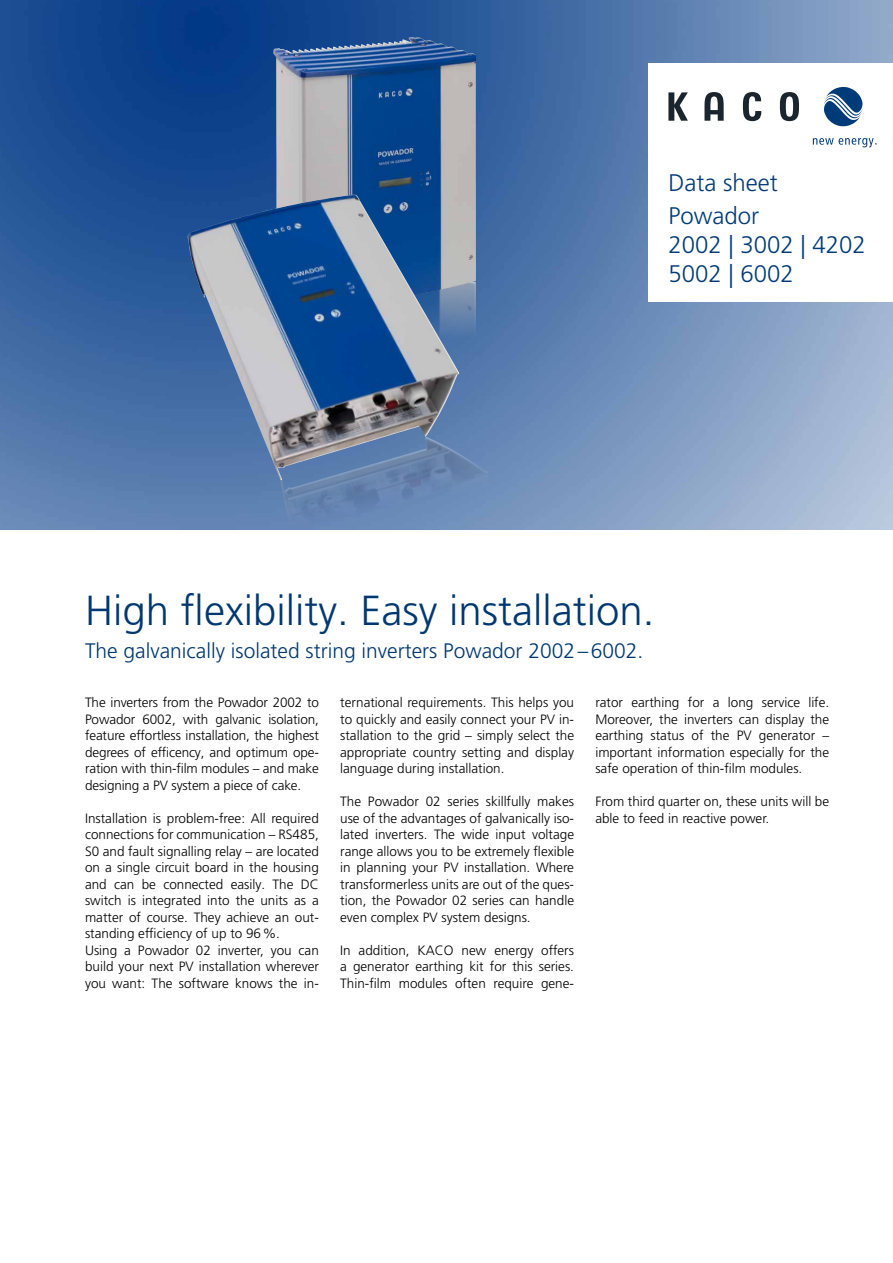
<style>
.page{position:relative;width:893px;height:1263px;background:#fff}
.page>*{position:absolute;margin:0;border:0;box-sizing:border-box;transform-origin:0 0}
.t1{font:300 42px "Frutiger LT Pro";color:#003871}
.t2{font:300 24px/33px "Frutiger LT Pro";color:#003b79}
.t3{font:300 21px "Frutiger LT Pro";color:#003871}
.t4{font:300 13.5px/16.5px "Frutiger LT Pro";color:#000;text-align:justify}
</style>
<div class="page">
<img style="left:0;top:0;width:893px;height:529px">
<div style="left:648px;top:65px;width:245px;height:236px;background:#fff"></div>
<svg style="left:668px;top:92px;width:131px;height:29px"></svg>
<svg style="left:824px;top:87px;width:39px;height:40px"></svg>
<svg style="left:813px;top:138px;width:63px;height:9px"></svg>
<img style="left:273px;top:302px;width:203px;height:226px">
<img style="left:273px;top:37px;width:203px;height:265px">
<img style="left:188px;top:195px;width:271px;height:285px">
<img style="left:280px;top:437px;width:219px;height:93px">
<h2 class="t2" style="left:668px;top:167px;width:111px">Data sheet<br>Powador</h2>
<h2 class="t2" style="left:668px;top:231px;width:199px;line-height:28.8px">2002 | 3002 | 4202<br>5002 | 6002</h2>
<h1 class="t1" style="left:85px;top:586px;width:571px">High flexibility. Easy installation.</h1>
<h3 class="t3" style="left:85px;top:638px;width:560px">The galvanically isolated string inverters Powador 2002–6002.</h3>
<p class="t4" style="left:85px;top:694px;width:235px">The inverters from the Powador 2002 to Powador 6002, with galvanic isolation, feature effortless installation, the highest degrees of efficency, and optimum ope&shy;ration with thin-film modules – and make designing a PV system a piece of cake.</p>
<p class="t4" style="left:85px;top:810px;width:235px;text-align:left">Installation is problem-free: All required connections for communication – RS485, S0 and fault signalling relay – are located on a single circuit board in the housing and can be connected easily. The DC switch is integrated into the units as a matter of course. They achieve an out&shy;standing efficiency of up to 96%.<br>Using a Powador 02 inverter, you can build your next PV installation wherever you want: The software knows the in-</p>
<p class="t4" style="left:340px;top:694px;width:235px">ternational requirements. This helps you to quickly and easily connect your PV in&shy;stallation to the grid – simply select the appropriate country setting and display language during installation.</p>
<p class="t4" style="left:340px;top:793px;width:235px">The Powador 02 series skillfully makes use of the advantages of galvanically iso&shy;lated inverters. The wide input voltage range allows you to be extremely flexible in planning your PV installation. Where transformerless units are out of the ques&shy;tion, the Powador 02 series can handle even complex PV system designs.</p>
<p class="t4" style="left:340px;top:942px;width:235px">In addition, KACO new energy offers a generator earthing kit for this series.<br>Thin-film modules often require gene-</p>
<p class="t4" style="left:595px;top:694px;width:235px">rator earthing for a long service life.<br>Moreover, the inverters can display the earthing status of the PV generator – important information especially for the safe operation of thin-film modules.</p>
<p class="t4" style="left:595px;top:793px;width:235px">From third quarter on, these units will be able to feed in reactive power.</p>
</div>
